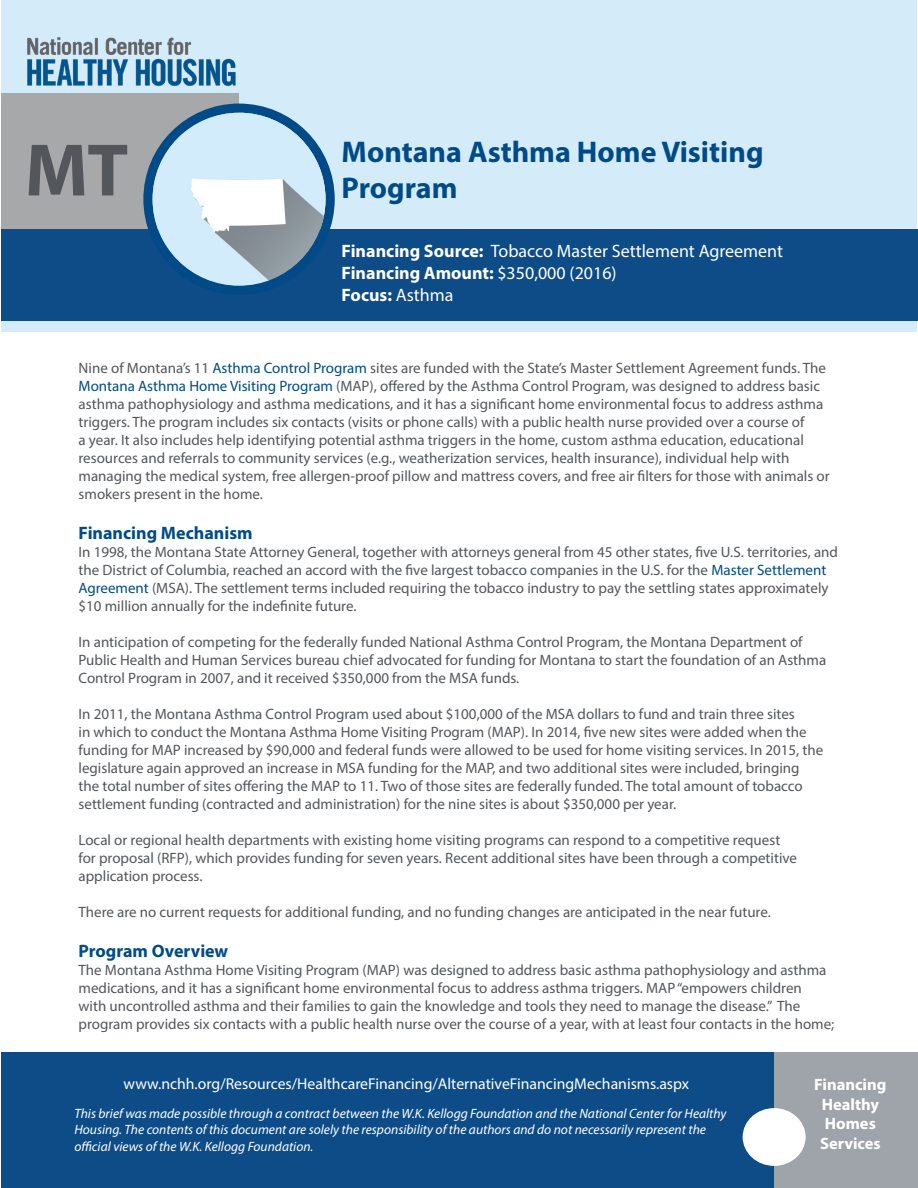
<style>
.page{position:relative;width:918px;height:1188px;background:#fff}
.page>*{position:absolute;margin:0;border:0;box-sizing:border-box;transform-origin:0 0}
.t1{font:700 75px "Myriad Pro";color:#53565a}
.t2{font:700 30px "Myriad Pro";color:#004b87}
.t3{font:18px/21.6px "Myriad Pro";color:#fff}
.t4{font:700 18px "Myriad Pro";color:#004b87}
.t5{font:700 16.5px/19.8px "Myriad Pro";color:#fff;text-align:center}
.t6{font:15.75px "Myriad Pro";color:#fff}
.t7{font:15px/18px "Myriad Pro";color:#53565a}
.t8{font:italic 13.5px/16.2px "Myriad Pro";color:#fff}
.s1{font-weight:700}
.s2{color:#004a87}
</style>
<div class="page">
<div style="left:1px;top:0;width:915px;height:331px;background:#d4ecfa"></div>
<div style="left:1px;top:229px;width:917px;height:92px;background:#0d4c87"></div>
<div style="left:1px;top:93px;width:238px;height:136px;background:#a6a8aa"></div>
<div style="left:656px;top:1052px;width:262px;height:136px;background:#9fa4ab"></div>
<div style="left:1px;top:1052px;width:773px;height:136px;background:#0d4c87"></div>
<div style="left:743px;top:1108px;width:63px;height:58px;background:#fff;border-radius:50%"></div>
<img style="left:27px;top:37px;width:209px;height:49px">
<svg style="left:143px;top:104px;width:192px;height:191px"></svg>
<img style="left:153px;top:113px;width:173px;height:173px">
<h1 class="t1" style="left:25px;top:121px;width:105px">MT</h1>
<h2 class="t2" style="left:342px;top:132px;width:423px">Montana Asthma Home Visiting</h2>
<h2 class="t2" style="left:342px;top:168px;width:117px">Program</h2>
<p class="t3" style="left:342px;top:240px;width:443px"><span class="s1">Financing Source:</span> Tobacco Master Settlement Agreement<br><span class="s1">Financing Amount:</span> $350,000 (2016)<br><span class="s1">Focus:</span> Asthma</p>
<p class="t7" style="left:79px;top:359px;width:753px">Nine of Montana’s 11 <span class="s2">Asthma Control Program</span> sites are funded with the State’s Master Settlement Agreement funds. The <span class="s2">Montana Asthma Home Visiting Program</span> (MAP), offered by the Asthma Control Program, was designed to address basic asthma pathophysiology and asthma medications, and it has a significant home environmental focus to address asthma triggers. The program includes six contacts (visits or phone calls) with a public health nurse provided over a course of<br>a year. It also includes help identifying potential asthma triggers in the home, custom asthma education, educational resources and referrals to community services (e.g., weatherization services, health insurance), individual help with managing the medical system, free allergen-proof pillow and mattress covers, and free air filters for those with animals or smokers present in the home.</p>
<p class="t4" style="left:79px;top:522px;width:176px">Financing Mechanism</p>
<p class="t7" style="left:79px;top:543px;width:761px">In 1998, the Montana State Attorney General, together with attorneys general from 45 other states, five U.S. territories, and the District of Columbia, reached an accord with the five largest tobacco companies in the U.S. for the <span class="s2">Master Settlement Agreement</span> (MSA). The settlement terms included requiring the tobacco industry to pay the settling states approximately $10 million annually for the indefinite future.</p>
<p class="t7" style="left:79px;top:633px;width:749px">In anticipation of competing for the federally funded National Asthma Control Program, the Montana Department of<br>Public Health and Human Services bureau chief advocated for funding for Montana to start the foundation of an Asthma<br>Control Program in 2007, and it received $350,000 from the MSA funds.</p>
<p class="t7" style="left:79px;top:705px;width:746px">In 2011, the Montana Asthma Control Program used about $100,000 of the MSA dollars to fund and train three sites<br>in which to conduct the Montana Asthma Home Visiting Program (MAP). In 2014, five new sites were added when the funding for MAP increased by $90,000 and federal funds were allowed to be used for home visiting services. In 2015, the legislature again approved an increase in MSA funding for the MAP, and two additional sites were included, bringing the total number of sites offering the MAP to 11. Two of those sites are federally funded. The total amount of tobacco settlement funding (contracted and administration) for the nine sites is about $350,000 per year.</p>
<p class="t7" style="left:79px;top:831px;width:720px">Local or regional health departments with existing home visiting programs can respond to a competitive request for proposal (RFP), which provides funding for seven years. Recent additional sites have been through a competitive application process.</p>
<p class="t7" style="left:79px;top:903px;width:694px">There are no current requests for additional funding, and no funding changes are anticipated in the near future.</p>
<p class="t4" style="left:79px;top:939px;width:151px">Program Overview</p>
<p class="t7" style="left:79px;top:961px;width:757px">The Montana Asthma Home Visiting Program (MAP) was designed to address basic asthma pathophysiology and asthma medications, and it has a significant home environmental focus to address asthma triggers. MAP “empowers children<br>with uncontrolled asthma and their families to gain the knowledge and tools they need to manage the disease.” The program provides six contacts with a public health nurse over the course of a year, with at least four contacts in the home;</p>
<p class="t6" style="left:124px;top:1074px;width:567px">www.nchh.org/Resources/HealthcareFinancing/AlternativeFinancingMechanisms.aspx</p>
<p class="t8" style="left:74px;top:1105px;width:654px">This brief was made possible through a contract between the W.K. Kellogg Foundation and the National Center for Healthy<br>Housing. The contents of this document are solely the responsibility of the authors and do not necessarily represent the official views of the W.K. Kellogg Foundation.</p>
<p class="t5" style="left:814px;top:1074px;width:74px">Financing<br>Healthy<br>Homes<br>Services</p>
</div>
